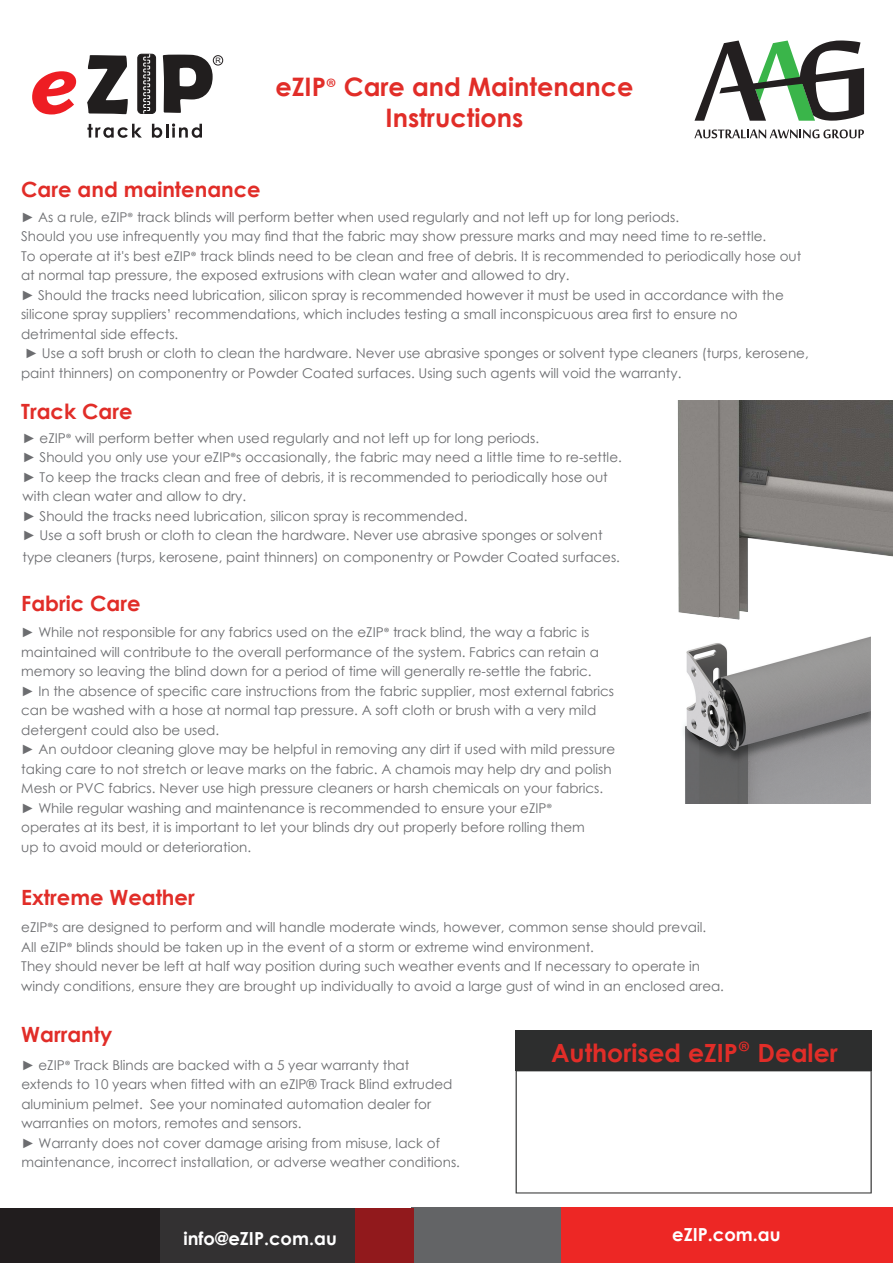
<style>
.page{position:relative;width:893px;height:1263px;background:#fff}
.page>*{position:absolute;margin:0;border:0;box-sizing:border-box;transform-origin:0 0}
.t1{font:700 25.5px/30.6px "Century Gothic";color:#e12d28;text-align:center}
.t2{font:700 25.05px "Century Gothic";color:#e12d28}
.t3{font:700 21px "Century Gothic";color:#e12d28}
.t4{font:700 18px "Century Gothic";color:#fff}
.t5{font:13.5px/19.5px "Century Gothic";color:#6c6d70}
.t6{font:7.5px "Arial";color:#231f20}
.s1{font-family:"Myriad Pro";font-weight:400}
.s2{font-family:"Myriad Pro"}
.s3{font-family:"Myriad Pro";font-weight:400;font-size:30px}
</style>
<div class="page">
<svg style="left:32px;top:71px;width:44px;height:43px"></svg>
<svg style="left:87px;top:55px;width:41px;height:59px"></svg>
<div style="left:138px;top:54px;width:18px;height:59px;background:#211e1e;border-radius:4px"></div>
<div style="left:137px;top:54px;width:19px;height:60px;border:1px solid #211e1e;border-radius:4px"></div>
<svg style="left:143px;top:54px;width:8px;height:60px"></svg>
<hr style="left:146px;top:54px;width:1px;height:59px;background:#211e1e">
<svg style="left:163px;top:55px;width:50px;height:58px"></svg>
<div style="left:213px;top:55px;width:10px;height:10px;border:1px solid #231f20;border-radius:50%"></div>
<svg style="left:87px;top:124px;width:55px;height:14px"></svg>
<svg style="left:152px;top:123px;width:50px;height:15px"></svg>
<div style="left:411px;top:1208px;width:152px;height:55px;background:#636466"></div>
<div style="left:353px;top:1208px;width:61px;height:55px;background:#91191c"></div>
<div style="left:561px;top:1208px;width:332px;height:55px;background:#ed2725"></div>
<div style="left:0;top:1208px;width:162px;height:55px;background:#211d1e"></div>
<div style="left:161px;top:1208px;width:194px;height:55px;background:#333132"></div>
<img style="left:683px;top:636px;width:187px;height:168px">
<svg style="left:694px;top:129px;width:170px;height:9px"></svg>
<svg style="left:694px;top:40px;width:170px;height:81px"></svg>
<div style="left:516px;top:1030px;width:356px;height:40px;background:#2d2e2e"></div>
<svg style="left:516px;top:1070px;width:356px;height:123px"></svg>
<img style="left:677px;top:400px;width:216px;height:220px">
<p class="t6" style="left:215px;top:55px;width:7px">R</p>
<h1 class="t1" style="left:275px;top:71px;width:359px">eZIP<span class="s1">®</span> Care and Maintenance<br>Instructions</h1>
<h3 class="t3" style="left:21px;top:173px;width:241px">Care and maintenance</h3>
<p class="t5" style="left:21px;top:207px;width:789px">► As a rule, eZIP<span class="s2">®</span> track blinds will perform better when used regularly and not left up for long periods.<br>Should you use infrequently you may find that the fabric may show pressure marks and may need time to re-settle.<br>To operate at it's best eZIP<span class="s2">®</span> track blinds need to be clean and free of debris. It is recommended to periodically hose out at normal tap pressure, the exposed extrusions with clean water and allowed to dry.<br>► Should the tracks need lubrication, silicon spray is recommended however it must be used in accordance with the silicone spray suppliers’ recommendations, which includes testing a small inconspicuous area first to ensure no detrimental side effects.<br>► Use a soft brush or cloth to clean the hardware. Never use abrasive sponges or solvent type cleaners (turps, kerosene, paint thinners) on componentry or Powder Coated surfaces. Using such agents will void the warranty.</p>
<h3 class="t3" style="left:21px;top:396px;width:113px">Track Care</h3>
<p class="t5" style="left:23px;top:428px;width:601px">► eZIP<span class="s2">®</span> will perform better when used regularly and not left up for long periods.<br>► Should you only use your eZIP<span class="s2">®</span>s occasionally, the fabric may need a little time to re-settle. ► To keep the tracks clean and free of debris, it is recommended to periodically hose out with clean water and allow to dry.<br>► Should the tracks need lubrication, silicon spray is recommended.<br>► Use a soft brush or cloth to clean the hardware. Never use abrasive sponges or solvent</p>
<p class="t5" style="left:23px;top:547px;width:599px">type cleaners (turps, kerosene, paint thinners) on componentry or Powder Coated surfaces.</p>
<h3 class="t3" style="left:21px;top:588px;width:121px">Fabric Care</h3>
<p class="t5" style="left:21px;top:622px;width:595px">► While not responsible for any fabrics used on the eZIP<span class="s2">®</span> track blind, the way a fabric is maintained will contribute to the overall performance of the system. Fabrics can retain a memory so leaving the blind down for a period of time will generally re-settle the fabric.<br>► In the absence of specific care instructions from the fabric supplier, most external fabrics can be washed with a hose at normal tap pressure. A soft cloth or brush with a very mild detergent could also be used.<br>► An outdoor cleaning glove may be helpful in removing any dirt if used with mild pressure taking care to not stretch or leave marks on the fabric. A chamois may help dry and polish Mesh or PVC fabrics. Never use high pressure cleaners or harsh chemicals on your fabrics. ► While regular washing and maintenance is recommended to ensure your eZIP<span class="s2">®<br></span>operates at its best, it is important to let your blinds dry out properly before rolling them<br>up to avoid mould or deterioration.</p>
<h3 class="t3" style="left:21px;top:882px;width:175px">Extreme Weather</h3>
<p class="t5" style="left:21px;top:917px;width:704px">eZIP<span class="s2">®</span>s are designed to perform and will handle moderate winds, however, common sense should prevail.<br>All eZIP<span class="s2">®</span> blinds should be taken up in the event of a storm or extreme wind environment.<br>They should never be left at half way position during such weather events and If necessary to operate in windy conditions, ensure they are brought up individually to avoid a large gust of wind in an enclosed area.</p>
<h3 class="t3" style="left:21px;top:1018px;width:93px">Warranty</h3>
<p class="t5" style="left:21px;top:1055px;width:440px">► eZIP<span class="s2">®</span> Track Blinds are backed with a 5 year warranty that extends to 10 years when fitted with an eZIP® Track Blind extruded aluminium pelmet. See your nominated automation dealer for warranties on motors, remotes and sensors.<br>► Warranty does not cover damage arising from misuse, lack of maintenance, incorrect installation, or adverse weather conditions.</p>
<h2 class="t2" style="left:551px;top:1034px;width:288px">Authorised eZIP<span class="s3">®</span> Dealer</h2>
<h3 class="t4" style="left:183px;top:1225px;width:155px">info@eZIP.com.au</h3>
<h3 class="t4" style="left:672px;top:1220px;width:110px">eZIP.com.au</h3>
</div>
